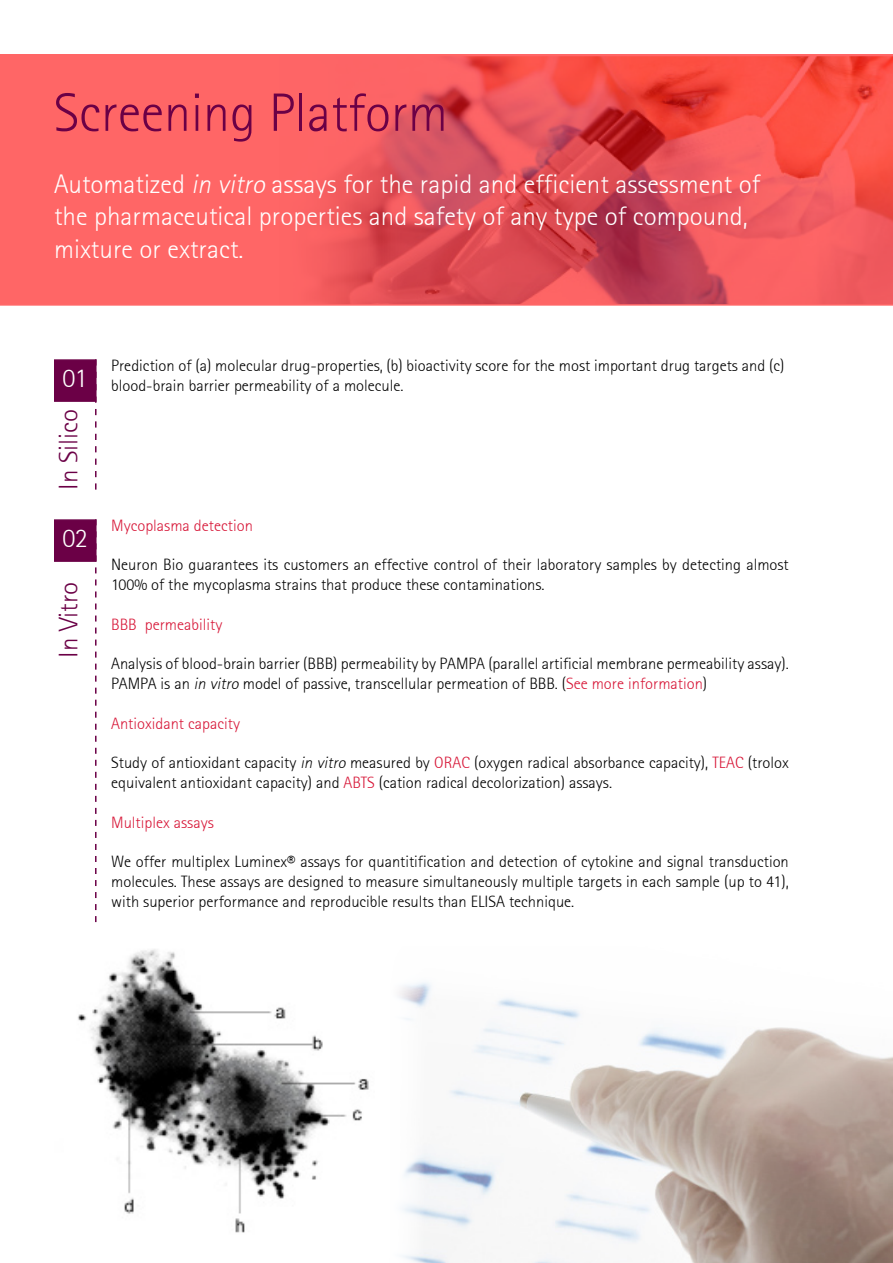
<style>
.page{position:relative;width:893px;height:1263px;background:#fff}
.page>*{position:absolute;margin:0;border:0;box-sizing:border-box;transform-origin:0 0}
.t1{font:300 54px "Rotis Sans Serif 45";color:#6b0046}
.t2{font:300 27px/32.4px "Rotis Sans Serif 45";color:#fff}
.t3{font:300 27px "Rotis Sans Serif 45";color:#6b0046}
.t4{font:300 16.5px/19.8px "Rotis Sans Serif 45";color:#000}
.t5{font:300 16.5px "Rotis Sans Serif 45";color:#d71637}
.s1{font-style:italic}
.s2{color:#d71637}
</style>
<div class="page">
<svg style="left:0;top:54px;width:893px;height:252px;background:#ef585a"></svg>
<div style="left:54px;top:519px;width:43px;height:43px;background:#6b0046;border:2px solid #6b0046"></div>
<svg style="left:95px;top:402px;width:2px;height:88px"></svg>
<svg style="left:95px;top:519px;width:2px;height:403px"></svg>
<div style="left:54px;top:359px;width:43px;height:43px;background:#6b0046;border:2px solid #6b0046"></div>
<img style="left:77px;top:949px;width:292px;height:284px">
<img style="left:399px;top:982px;width:494px;height:281px">
<p class="t1" style="left:54px;top:82px;width:395px">Screening Platform</p>
<p class="t2" style="left:54px;top:168px;width:708px">Automatized <span class="s1">in vitro</span> assays for the rapid and efficient assessment of the pharmaceutical properties and safety of any type of compound, mixture or extract.</p>
<p class="t2" style="left:62px;top:362px;width:26px">01</p>
<p class="t3" style="left:53px;top:490px;width:82px;rotate:-90deg">In Silico</p>
<p class="t2" style="left:62px;top:522px;width:27px">02</p>
<p class="t3" style="left:53px;top:657px;width:78px;rotate:-90deg">In Vitro</p>
<p class="t4" style="left:111px;top:355px;width:675px">Prediction of (a) molecular drug-properties, (b) bioactivity score for the most important drug targets and (c) blood-brain barrier permeability of a molecule.</p>
<p class="t5" style="left:111px;top:516px;width:143px">Mycoplasma detection</p>
<p class="t4" style="left:111px;top:555px;width:679px">Neuron Bio guarantees its customers an effective control of their laboratory samples by detecting almost<br>100% of the mycoplasma strains that produce these contaminations.</p>
<p class="t5" style="left:111px;top:615px;width:113px">BBB permeability</p>
<p class="t4" style="left:111px;top:654px;width:679px">Analysis of blood-brain barrier (BBB) permeability by PAMPA (parallel artificial membrane permeability assay).<br>PAMPA is an <span class="s1">in vitro</span> model of passive, transcellular permeation of BBB. (<span class="s2">See more information</span>)</p>
<p class="t5" style="left:111px;top:714px;width:130px">Antioxidant capacity</p>
<p class="t4" style="left:111px;top:753px;width:679px">Study of antioxidant capacity <span class="s1">in vitro</span> measured by <span class="s2">ORAC</span> (oxygen radical absorbance capacity), <span class="s2">TEAC</span> (trolox equivalent antioxidant capacity) and <span class="s2">ABTS</span> (cation radical decolorization) assays.</p>
<p class="t5" style="left:111px;top:813px;width:104px">Multiplex assays</p>
<p class="t4" style="left:111px;top:852px;width:679px;text-align:justify">We offer multiplex Luminex® assays for quantitification and detection of cytokine and signal transduction molecules. These assays are designed to measure simultaneously multiple targets in each sample (up to 41), with superior performance and reproducible results than ELISA technique.</p>
</div>
